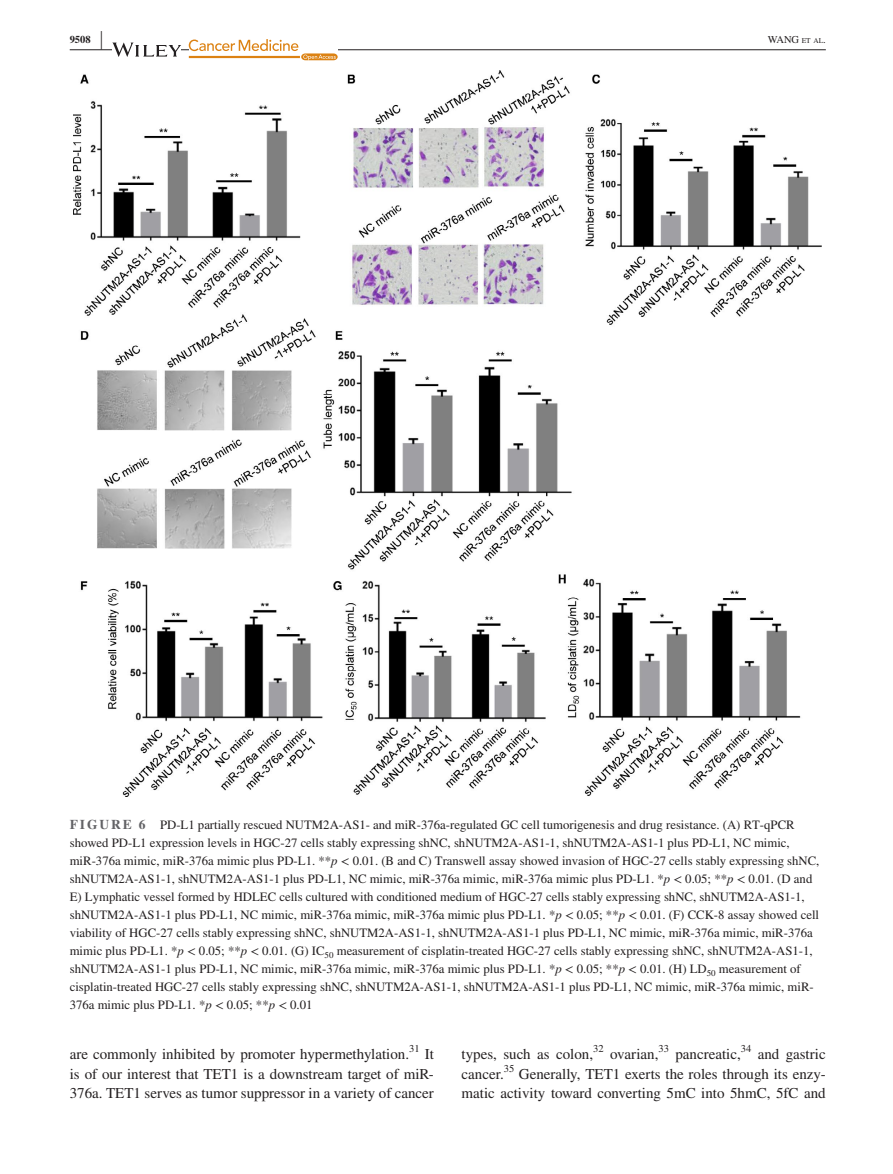
<style>
.page{position:relative;width:893px;height:1174px;background:#fff}
.page>*{position:absolute;margin:0;border:0;box-sizing:border-box;transform-origin:0 0}
.t1{font:700 25.95px "STIX";color:#231f20;scale:.36 1}
.t2{font:15px/19.5px "STIX";color:#231f20;text-align:justify}
.t3{font:12.75px/18px "STIX";color:#231f20}
.t4{font:10.5px "STIX";color:#231f20}
.t5{font:10.5px "STIX";color:#231f20}
.t6{font:700 10.5px "STIX";color:#231f20}
.s1{font-size:7.35px}
.s2{font-weight:700;font-size:13.5px;color:#636366}
.s3{font-style:italic}
</style>
<div class="page">
<hr style="left:70px;top:49px;width:756px;height:1px;background:#231f20">
<svg style="left:112px;top:43px;width:69px;height:14px"></svg>
<svg style="left:189px;top:39px;width:149px;height:21px"></svg>
<img style="left:74px;top:70px;width:748px;height:726px">
<p class="t6" style="left:70px;top:33px;width:22px">9508</p>
<h1 class="t1" style="left:100px;top:25px;width:7px">|</h1>
<p class="t5" style="left:768px;top:32px;width:60px">WANG <span class="s1">et al</span>.</p>
<p class="t3" style="left:70px;top:816px;width:751px"><span class="s2">FIGURE 6</span> PD-L1 partially rescued NUTM2A-AS1- and miR-376a-regulated GC cell tumorigenesis and drug resistance. (A) RT-qPCR showed PD-L1 expression levels in HGC-27 cells stably expressing shNC, shNUTM2A-AS1-1, shNUTM2A-AS1-1 plus PD-L1, NC mimic, miR-376a mimic, miR-376a mimic plus PD-L1. **<span class="s3">p</span> &lt; 0.01. (B and C) Transwell assay showed invasion of HGC-27 cells stably expressing shNC, shNUTM2A-AS1-1, shNUTM2A-AS1-1 plus PD-L1, NC mimic, miR-376a mimic, miR-376a mimic plus PD-L1. *<span class="s3">p</span> &lt; 0.05; **<span class="s3">p</span> &lt; 0.01. (D and E) Lymphatic vessel formed by HDLEC cells cultured with conditioned medium of HGC-27 cells stably expressing shNC, shNUTM2A-AS1-1, shNUTM2A-AS1-1 plus PD-L1, NC mimic, miR-376a mimic, miR-376a mimic plus PD-L1. *<span class="s3">p</span> &lt; 0.05; **<span class="s3">p</span> &lt; 0.01. (F) CCK-8 assay showed cell viability of HGC-27 cells stably expressing shNC, shNUTM2A-AS1-1, shNUTM2A-AS1-1 plus PD-L1, NC mimic, miR-376a mimic, miR-376a mimic plus PD-L1. *<span class="s3">p</span> &lt; 0.05; **<span class="s3">p</span> &lt; 0.01. (G) IC<sub>50</sub> measurement of cisplatin-treated HGC-27 cells stably expressing shNC, shNUTM2A-AS1-1, shNUTM2A-AS1-1 plus PD-L1, NC mimic, miR-376a mimic, miR-376a mimic plus PD-L1. *<span class="s3">p</span> &lt; 0.05; **<span class="s3">p</span> &lt; 0.01. (H) LD<sub>50</sub> measurement of cisplatin-treated HGC-27 cells stably expressing shNC, shNUTM2A-AS1-1, shNUTM2A-AS1-1 plus PD-L1, NC mimic, miR-376a mimic, miR-376a mimic plus PD-L1. *<span class="s3">p</span> &lt; 0.05; **<span class="s3">p</span> &lt; 0.01</p>
<p class="t2" style="left:70px;top:1045px;width:366px;text-indent:355px">It is of our interest that TET1 is a downstream target of miR-376a. TET1 serves as tumor suppressor in a variety of cancer</p>
<p class="t2" style="left:462px;top:1045px;width:133px">types, such as colon,</p>
<p class="t4" style="left:593px;top:1041px;width:12px">32</p>
<p class="t2" style="left:610px;top:1045px;width:50px">ovarian,</p>
<p class="t4" style="left:658px;top:1041px;width:12px">33</p>
<p class="t2" style="left:675px;top:1045px;width:67px">pancreatic,</p>
<p class="t4" style="left:741px;top:1041px;width:12px">34</p>
<p class="t2" style="left:758px;top:1045px;width:70px">and gastric</p>
<p class="t2" style="left:70px;top:1045px;width:341px">are commonly inhibited by promoter hypermethylation.</p>
<p class="t4" style="left:409px;top:1041px;width:12px">31</p>
<p class="t4" style="left:504px;top:1061px;width:12px">35</p>
<p class="t2" style="left:462px;top:1064px;width:366px;text-align:right">Generally, TET1 exerts the roles through its enzy-<br>matic activity toward converting 5mC into 5hmC, 5fC and</p>
<p class="t2" style="left:462px;top:1064px;width:44px">cancer.</p>
</div>
